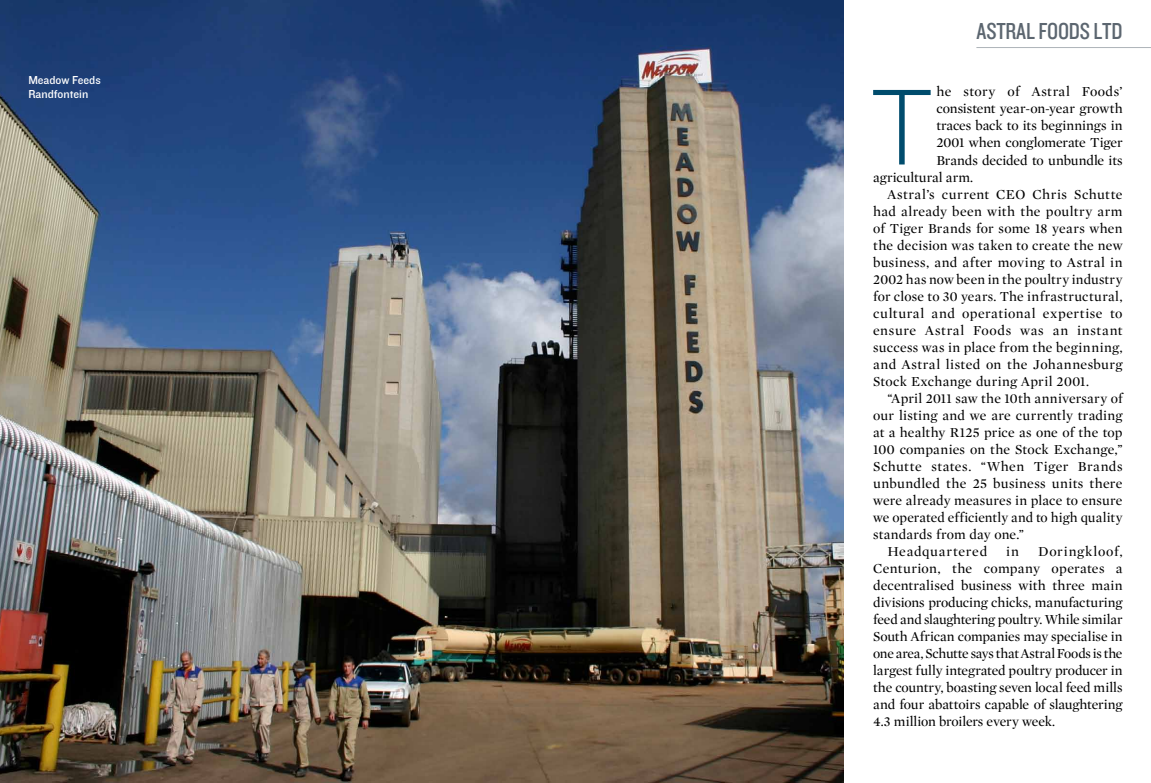
<style>
.page{position:relative;width:1151px;height:783px;background:#fff}
.page>*{position:absolute;margin:0;border:0;box-sizing:border-box;transform-origin:0 0}
.t1{font:300 106.4px "Gotham HTF";color:#004c6d}
.t2{font:24px "Knockout HTF29 Junior Liteweight";letter-spacing:-.01em;color:#5c6670}
.t3{font:14px/17px "Mercury Display Roman";letter-spacing:.02em;color:#000;text-align:justify}
.t4{font:14px "Mercury Display Roman";letter-spacing:-.01em;color:#000}
.t5{font:14px "Mercury Display Roman";letter-spacing:.05em;color:#000}
.t6{font:14px "Mercury Display Roman";letter-spacing:.04em;color:#000}
.t7{font:14px "Mercury Display Roman";letter-spacing:-.005em;color:#000}
.t8{font:12px/14.4px "Knockout HTF31 Junior Middlewt";color:#fff}
</style>
<div class="page">
<img style="left:0;top:0;width:843px;height:782px">
<hr style="left:976px;top:47px;width:175px;height:1px;background:#adb3b8">
<p class="t8" style="left:28px;top:73px;width:74px">Meadow Feeds<br>Randfontein</p>
<h2 class="t2" style="left:977px;top:18px;width:147px">ASTRAL FOODS LTD</h2>
<h1 class="t1" style="left:867px;top:69px;width:70px">T</h1>
<p class="t3" style="left:936px;top:83px;width:188px">he story of Astral Foods’</p>
<p class="t4" style="left:936px;top:101px;width:188px">consistent year-on-year growth</p>
<p class="t4" style="left:936px;top:118px;width:188px">traces back to its beginnings in</p>
<p class="t4" style="left:936px;top:135px;width:188px">2001 when conglomerate Tiger</p>
<p class="t7" style="left:936px;top:152px;width:188px">Brands decided to unbundle its</p>
<p class="t3" style="left:873px;top:168px;width:101px">agricultural arm.</p>
<p class="t3" style="left:887px;top:185px;width:237px">Astral’s current CEO Chris Schutte</p>
<p class="t3" style="left:873px;top:202px;width:251px">had already been with the poultry arm</p>
<p class="t3" style="left:873px;top:219px;width:251px">of Tiger Brands for some 18 years when</p>
<p class="t3" style="left:873px;top:236px;width:251px">the decision was taken to create the new</p>
<p class="t3" style="left:873px;top:253px;width:251px">business, and after moving to Astral in</p>
<p class="t3" style="left:873px;top:270px;width:251px">2002 has now been in the poultry industry</p>
<p class="t3" style="left:873px;top:287px;width:251px">for close to 30 years. The infrastructural,</p>
<p class="t6" style="left:873px;top:305px;width:251px">cultural and operational expertise to</p>
<p class="t5" style="left:873px;top:322px;width:251px">ensure Astral Foods was an instant</p>
<p class="t3" style="left:873px;top:338px;width:251px">success was in place from the beginning,</p>
<p class="t3" style="left:873px;top:355px;width:251px">and Astral listed on the Johannesburg</p>
<p class="t3" style="left:873px;top:372px;width:217px">Stock Exchange during April 2001.</p>
<p class="t3" style="left:887px;top:389px;width:237px">“April 2011 saw the 10th anniversary of</p>
<p class="t3" style="left:873px;top:406px;width:251px">our listing and we are currently trading</p>
<p class="t3" style="left:873px;top:423px;width:251px">at a healthy R125 price as one of the top</p>
<p class="t3" style="left:873px;top:440px;width:251px">100 companies on the Stock Exchange,”</p>
<p class="t3" style="left:873px;top:457px;width:251px">Schutte states. “When Tiger Brands</p>
<p class="t3" style="left:873px;top:474px;width:251px">unbundled the 25 business units there</p>
<p class="t3" style="left:873px;top:491px;width:251px">were already measures in place to ensure</p>
<p class="t3" style="left:873px;top:508px;width:251px">we operated efficiently and to high quality</p>
<p class="t3" style="left:873px;top:525px;width:152px">standards from day one.”</p>
<p class="t5" style="left:887px;top:543px;width:101px">Headquartered</p>
<p class="t3" style="left:1006px;top:542px;width:14px">in</p>
<p class="t3" style="left:873px;top:542px;width:251px;text-indent:165px">Doringkloof, Centurion, the company operates a decentralised business with three main divisions producing chicks, manufacturing feed and slaughtering poultry. While similar South African companies may specialise in one area, Schutte says that Astral Foods is the largest fully integrated poultry producer in the country, boasting seven local feed mills and four abattoirs capable of slaughtering 4.3 million broilers every week.</p>
</div>
